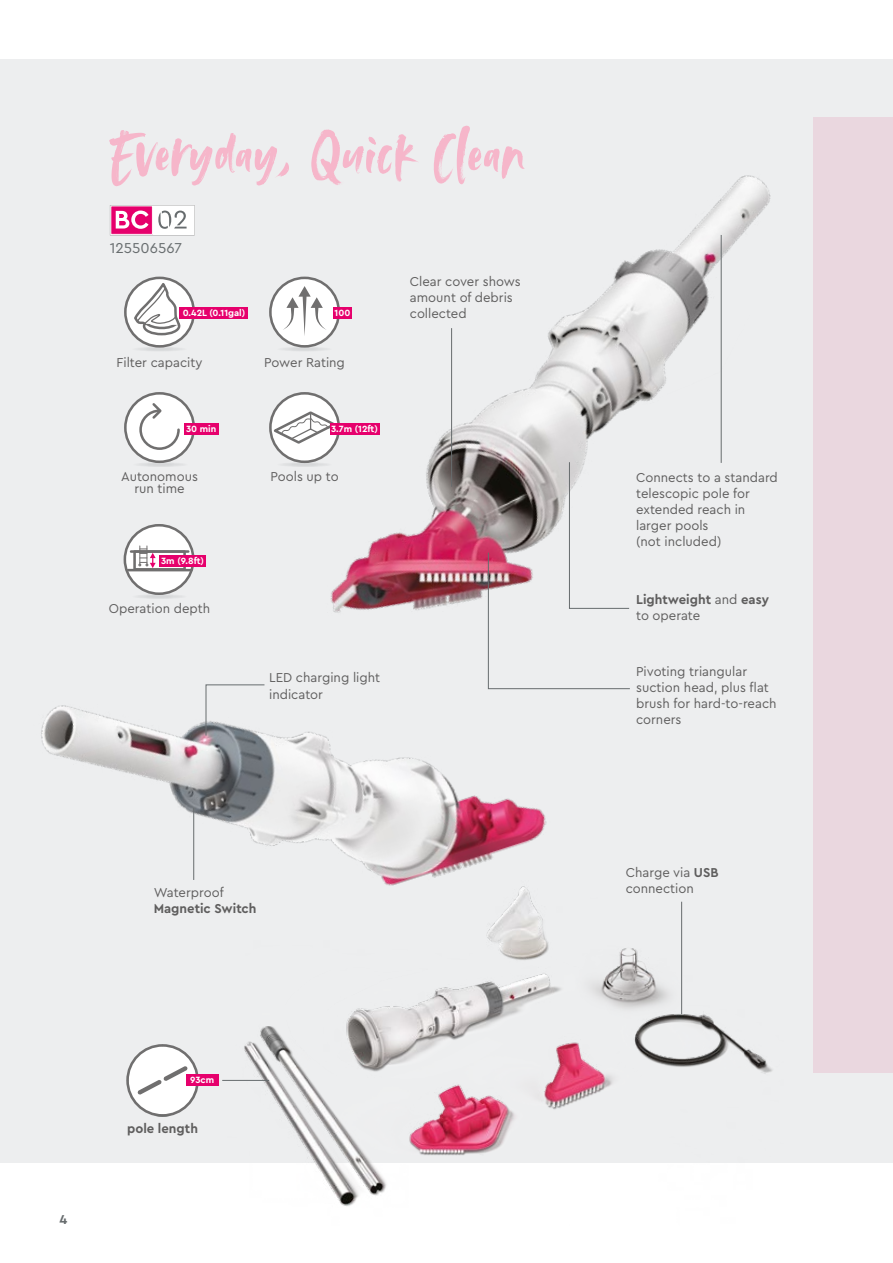
<style>
.page{position:relative;width:893px;height:1263px;background:#fff}
.page>*{position:absolute;margin:0;border:0;box-sizing:border-box;transform-origin:0 0}
.t1{font:66px "Avallon";letter-spacing:.01em;color:#f6b6ca}
.t2{font:15px "Cera PRO";color:#676c6e}
.t3{font:13.5px/16.2px "Cera PRO";color:#5f5e5e}
.t4{font:700 13.5px/16.2px "Cera PRO";color:#5f5e5e}
.t5{font:700 13.5px "Cera PRO";color:#676c6e}
.t6{font:700 9.45px "Cera PRO";color:#fff}
.s1{font-weight:400}
.s2{font-weight:700}
</style>
<div class="page">
<div style="left:0;top:60px;width:893px;height:1102px;background:#edeeef"></div>
<div style="left:814px;top:117px;width:79px;height:956px;background:#ead7df"></div>
<img style="left:123px;top:117px;width:691px;height:658px">
<img style="left:227px;top:901px;width:557px;height:305px">
<img style="left:41px;top:554px;width:538px;height:462px">
<div style="left:832px;top:0;width:61px;height:62px;background:#fff"></div>
<svg style="left:132px;top:462px;width:57px;height:5px"></svg>
<svg style="left:125px;top:393px;width:69px;height:69px"></svg>
<div style="left:124px;top:392px;width:71px;height:71px;border:3px solid #706f6f;border-radius:50%"></div>
<svg style="left:138px;top:401px;width:43px;height:50px;background:#ececec"></svg>
<div style="left:184px;top:423px;width:35px;height:11px;background:#e6006c"></div>
<svg style="left:131px;top:347px;width:57px;height:5px"></svg>
<svg style="left:125px;top:278px;width:69px;height:68px"></svg>
<div style="left:124px;top:277px;width:71px;height:71px;border:3px solid #706f6f;border-radius:50%"></div>
<svg style="left:132px;top:284px;width:50px;height:53px;background:#dddbdc"></svg>
<div style="left:180px;top:308px;width:68px;height:11px;background:#e6006c"></div>
<svg style="left:276px;top:462px;width:57px;height:5px"></svg>
<div style="left:270px;top:393px;width:69px;height:69px;background:#fff;border-radius:50%"></div>
<div style="left:269px;top:392px;width:71px;height:71px;border:3px solid #706f6f;border-radius:50%"></div>
<svg style="left:269px;top:410px;width:71px;height:36px"></svg>
<div style="left:330px;top:423px;width:49px;height:11px;background:#e6006c"></div>
<svg style="left:131px;top:594px;width:57px;height:5px"></svg>
<div style="left:125px;top:525px;width:68px;height:69px;background:#fff;border-radius:50%"></div>
<div style="left:124px;top:524px;width:71px;height:71px;border:3px solid #706f6f;border-radius:50%"></div>
<div style="left:133px;top:550px;width:53px;height:21px;border:3px solid #706f6f"></div>
<hr style="left:131px;top:550px;width:57px;height:3px;background:#706f6f">
<hr style="left:128px;top:569px;width:63px;height:2px;background:#706f6f">
<div style="left:160px;top:555px;width:46px;height:11px;background:#e6006c"></div>
<svg style="left:139px;top:546px;width:17px;height:22px"></svg>
<svg style="left:276px;top:347px;width:57px;height:5px"></svg>
<svg style="left:270px;top:278px;width:69px;height:68px"></svg>
<div style="left:269px;top:277px;width:71px;height:71px;border:3px solid #706f6f;border-radius:50%"></div>
<div style="left:333px;top:308px;width:19px;height:11px;background:#e6006c"></div>
<svg style="left:283px;top:286px;width:44px;height:50px;background:#e7e7e7"></svg>
<hr style="left:721px;top:235px;width:1px;height:228px;background:#676c6e">
<hr style="left:681px;top:902px;width:1px;height:112px;background:#676c6e">
<hr style="left:451px;top:328px;width:1px;height:159px;background:#676c6e">
<svg style="left:488px;top:461px;width:143px;height:228px"></svg>
<svg style="left:205px;top:684px;width:60px;height:52px"></svg>
<hr style="left:193px;top:808px;width:1px;height:72px;background:#676c6e">
<hr style="left:222px;top:1080px;width:47px;height:1px;background:#676c6e">
<svg style="left:110px;top:205px;width:85px;height:30px;background:#eba1c4"></svg>
<svg style="left:126px;top:1044px;width:73px;height:73px"></svg>
<div style="left:186px;top:1074px;width:32px;height:11px;background:#e6006c"></div>
<h1 class="t1" style="left:110px;top:110px;width:416px">Everyday, Quick Clean</h1>
<p class="t2" style="left:110px;top:237px;width:74px">125506567</p>
<p class="t6" style="left:183px;top:307px;width:64px">0.42L (0.11gal)</p>
<p class="t3" style="left:117px;top:354px;width:87px">Filter capacity</p>
<p class="t6" style="left:335px;top:307px;width:17px">100</p>
<p class="t3" style="left:264px;top:354px;width:82px">Power Rating</p>
<p class="t6" style="left:186px;top:422px;width:32px">30 min</p>
<p class="t6" style="left:331px;top:423px;width:48px">3.7m (12ft)</p>
<p class="t3" style="left:121px;top:470px;width:78px;line-height:12px;text-align:center">Autonomous run time</p>
<p class="t3" style="left:270px;top:468px;width:70px">Pools up to</p>
<p class="t6" style="left:161px;top:555px;width:45px">3m (9.8ft)</p>
<p class="t3" style="left:109px;top:600px;width:103px">Operation depth</p>
<p class="t3" style="left:269px;top:669px;width:113px">LED charging light indicator</p>
<p class="t3" style="left:410px;top:273px;width:112px">Clear cover shows amount of debris collected</p>
<p class="t3" style="left:636px;top:468px;width:143px">Connects to a standard telescopic pole for extended reach in larger pools<br>(not included)</p>
<p class="t4" style="left:636px;top:591px;width:134px">Lightweight <span class="s1">and</span> easy <span class="s1">to operate</span></p>
<p class="t3" style="left:636px;top:663px;width:142px">Pivoting triangular suction head, plus flat brush for hard-to-reach corners</p>
<p class="t3" style="left:626px;top:864px;width:94px">Charge via <span class="s2">USB</span></p>
<p class="t3" style="left:154px;top:883px;width:71px">Waterproof</p>
<p class="t3" style="left:626px;top:880px;width:70px">connection</p>
<p class="t4" style="left:154px;top:900px;width:104px">Magnetic Switch</p>
<p class="t5" style="left:60px;top:1210px;width:9px">4</p>
<p class="t6" style="left:190px;top:1073px;width:26px">93cm</p>
<p class="t4" style="left:127px;top:1120px;width:72px">pole length</p>
</div>
